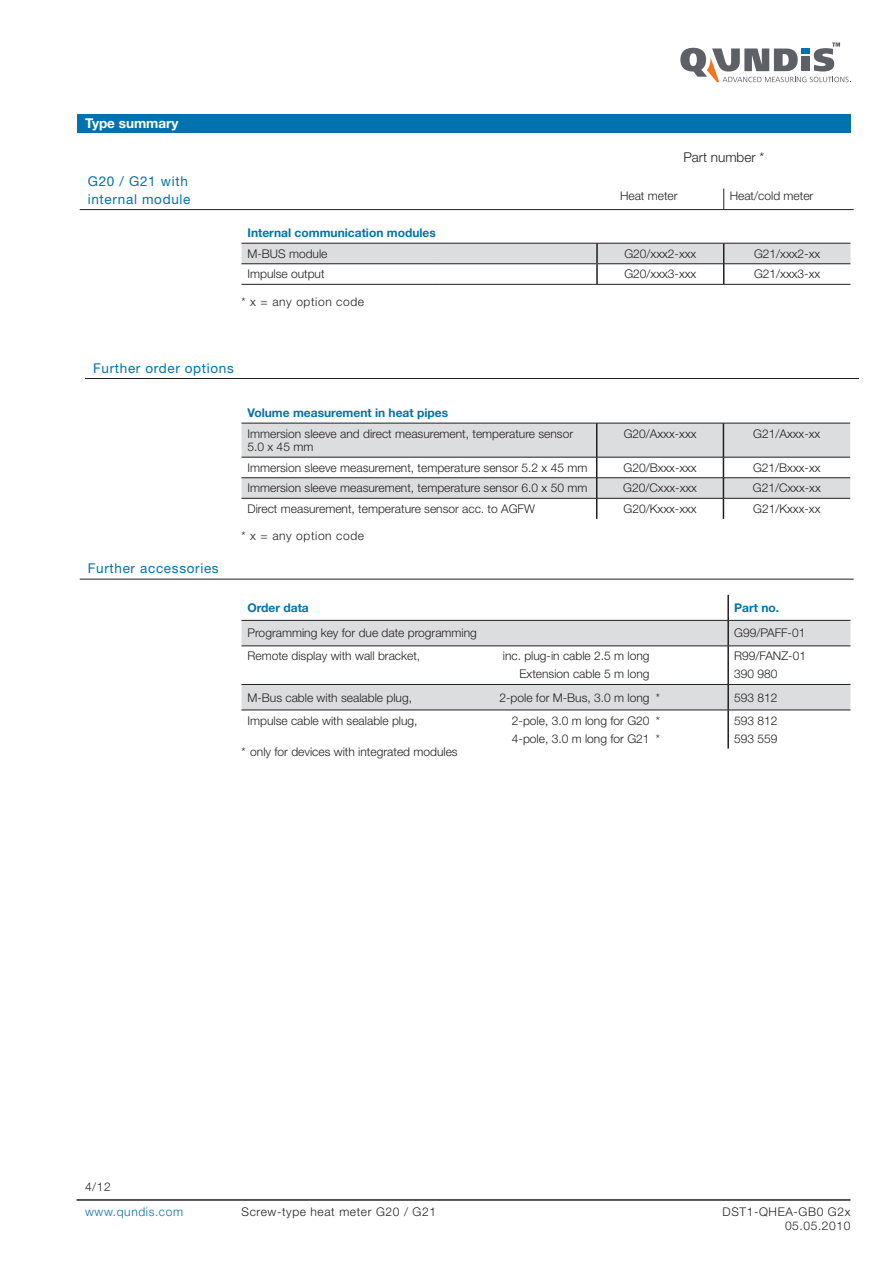
<style>
.page{position:relative;width:893px;height:1263px;background:#fff}
.page>*{position:absolute;margin:0;border:0;box-sizing:border-box;transform-origin:0 0}
.t1{font:13.5px/18px "Helvetica Neue LT Pro";letter-spacing:.05em;color:#0073ae}
.t2{font:700 13.5px "Helvetica Neue LT Pro";color:#fff}
.t3{font:300 13.5px "Helvetica Neue LT Pro";color:#231f20}
.t4{font:300 12px/18px "Helvetica Neue LT Pro";color:#231f20}
.t5{font:300 12px/13.5px "Helvetica Neue LT Pro";letter-spacing:.05em;color:#231f20;text-align:right}
.t6{font:700 12px "Helvetica Neue LT Pro";color:#0073ae}
.t7{font:300 12px "Helvetica Neue LT Pro";letter-spacing:.05em;color:#0073ae}
</style>
<div class="page">
<hr style="left:77px;top:1199px;width:773px;height:2px;background:#231f20">
<svg style="left:680px;top:43px;width:171px;height:39px"></svg>
<hr style="left:80px;top:209px;width:774px;height:1px;background:#231f20">
<div style="left:77px;top:114px;width:773px;height:19px;background:#0073ae"></div>
<svg style="left:242px;top:243px;width:608px;height:41px"></svg>
<hr style="left:596px;top:264px;width:2px;height:20px;background:#231f20">
<svg style="left:723px;top:189px;width:1px;height:20px"></svg>
<hr style="left:596px;top:243px;width:2px;height:21px;background:#231f20">
<hr style="left:242px;top:284px;width:197px;height:1px;background:#231f20">
<hr style="left:439px;top:284px;width:158px;height:1px;background:#231f20">
<hr style="left:597px;top:284px;width:127px;height:1px;background:#231f20">
<hr style="left:724px;top:284px;width:126px;height:1px;background:#231f20">
<svg style="left:242px;top:424px;width:608px;height:74px;fill:#dcdddf"></svg>
<hr style="left:242px;top:423px;width:355px;height:1px;background:#231f20">
<hr style="left:597px;top:423px;width:126px;height:1px;background:#231f20">
<hr style="left:723px;top:423px;width:127px;height:1px;background:#231f20">
<hr style="left:242px;top:457px;width:355px;height:1px;background:#231f20">
<hr style="left:597px;top:457px;width:126px;height:1px;background:#231f20">
<hr style="left:723px;top:457px;width:127px;height:1px;background:#231f20">
<hr style="left:242px;top:477px;width:355px;height:1px;background:#231f20">
<hr style="left:597px;top:477px;width:126px;height:1px;background:#231f20">
<hr style="left:723px;top:477px;width:127px;height:1px;background:#231f20">
<hr style="left:242px;top:498px;width:355px;height:1px;background:#231f20">
<hr style="left:597px;top:498px;width:126px;height:1px;background:#231f20">
<hr style="left:723px;top:498px;width:127px;height:1px;background:#231f20">
<hr style="left:596px;top:423px;width:1px;height:34px;background:#231f20">
<hr style="left:723px;top:423px;width:1px;height:34px;background:#231f20">
<svg style="left:596px;top:457px;width:1px;height:62px"></svg>
<svg style="left:723px;top:457px;width:1px;height:62px"></svg>
<svg style="left:242px;top:621px;width:608px;height:89px;fill:#dcdddf"></svg>
<hr style="left:727px;top:595px;width:2px;height:25px;background:#231f20">
<hr style="left:727px;top:620px;width:2px;height:26px;background:#231f20">
<hr style="left:727px;top:646px;width:2px;height:38px;background:#231f20">
<hr style="left:727px;top:685px;width:2px;height:25px;background:#231f20">
<hr style="left:727px;top:710px;width:2px;height:38px;background:#231f20">
<hr style="left:242px;top:620px;width:486px;height:1px;background:#231f20">
<hr style="left:728px;top:620px;width:122px;height:1px;background:#231f20">
<hr style="left:242px;top:646px;width:486px;height:1px;background:#231f20">
<hr style="left:728px;top:646px;width:122px;height:1px;background:#231f20">
<hr style="left:242px;top:684px;width:486px;height:1px;background:#231f20">
<hr style="left:728px;top:684px;width:122px;height:1px;background:#231f20">
<hr style="left:242px;top:710px;width:486px;height:1px;background:#231f20">
<hr style="left:728px;top:710px;width:122px;height:1px;background:#231f20">
<hr style="left:80px;top:579px;width:774px;height:1px;background:#231f20">
<hr style="left:85px;top:378px;width:774px;height:1px;background:#231f20">
<p class="t2" style="left:85px;top:114px;width:95px">Type summary</p>
<p class="t1" style="left:88px;top:172px;width:104px">G20 / G21 with internal module</p>
<p class="t3" style="left:683px;top:149px;width:82px">Part number *</p>
<p class="t4" style="left:620px;top:187px;width:59px">Heat meter</p>
<p class="t4" style="left:730px;top:187px;width:85px">Heat/cold meter</p>
<p class="t6" style="left:248px;top:225px;width:190px">Internal communication modules</p>
<p class="t4" style="left:248px;top:244px;width:82px">M-BUS module</p>
<p class="t4" style="left:624px;top:244px;width:73px">G20/xxx2-xxx</p>
<p class="t4" style="left:754px;top:244px;width:68px">G21/xxx2-xx</p>
<p class="t4" style="left:248px;top:265px;width:79px">Impulse output</p>
<p class="t4" style="left:624px;top:265px;width:73px">G20/xxx3-xxx</p>
<p class="t4" style="left:754px;top:265px;width:68px">G21/xxx3-xx</p>
<p class="t5" style="left:242px;top:294px;width:124px">* x = any option code</p>
<p class="t1" style="left:93px;top:358px;width:142px">Further order options</p>
<p class="t1" style="left:88px;top:559px;width:132px">Further accessories</p>
<p class="t6" style="left:248px;top:405px;width:202px">Volume measurement in heat pipes</p>
<p class="t4" style="left:248px;top:426px;width:327px;line-height:13.5px">Immersion sleeve and direct measurement, temperature sensor<br>5.0 x 45 mm</p>
<p class="t4" style="left:624px;top:424px;width:74px">G20/Axxx-xxx</p>
<p class="t4" style="left:753px;top:424px;width:69px">G21/Axxx-xx</p>
<p class="t4" style="left:248px;top:458px;width:341px">Immersion sleeve measurement, temperature sensor 5.2 x 45 mm</p>
<p class="t4" style="left:623px;top:458px;width:75px">G20/Bxxx-xxx</p>
<p class="t4" style="left:753px;top:458px;width:69px">G21/Bxxx-xx</p>
<p class="t4" style="left:248px;top:479px;width:341px">Immersion sleeve measurement, temperature sensor 6.0 x 50 mm</p>
<p class="t4" style="left:623px;top:479px;width:75px">G20/Cxxx-xxx</p>
<p class="t4" style="left:753px;top:479px;width:69px">G21/Cxxx-xx</p>
<p class="t4" style="left:248px;top:499px;width:289px">Direct measurement, temperature sensor acc. to AGFW</p>
<p class="t4" style="left:624px;top:499px;width:75px">G20/Kxxx-xxx</p>
<p class="t4" style="left:753px;top:499px;width:69px">G21/Kxxx-xx</p>
<p class="t5" style="left:242px;top:529px;width:124px">* x = any option code</p>
<p class="t6" style="left:248px;top:600px;width:63px">Order data</p>
<p class="t6" style="left:734px;top:600px;width:46px">Part no.</p>
<p class="t4" style="left:248px;top:624px;width:231px">Programming key for due date programming</p>
<p class="t4" style="left:734px;top:624px;width:73px">G99/PAFF-01</p>
<p class="t4" style="left:248px;top:647px;width:174px">Remote display with wall bracket,</p>
<p class="t4" style="left:503px;top:647px;width:148px;text-align:right">inc. plug-in cable 2.5 m long<br>Extension cable 5 m long</p>
<p class="t4" style="left:734px;top:647px;width:73px">R99/FANZ-01<br>390 980</p>
<p class="t4" style="left:248px;top:688px;width:166px">M-Bus cable with sealable plug,</p>
<p class="t4" style="left:499px;top:688px;width:162px">2-pole for M-Bus, 3.0 m long *</p>
<p class="t4" style="left:734px;top:688px;width:45px">593 812</p>
<p class="t4" style="left:248px;top:711px;width:172px">Impulse cable with sealable plug,</p>
<p class="t4" style="left:512px;top:711px;width:150px">2-pole, 3.0 m long for G20 *<br>4-pole, 3.0 m long for G21 *</p>
<p class="t4" style="left:734px;top:711px;width:45px">593 812<br>593 559</p>
<p class="t4" style="left:242px;top:742px;width:218px">* only for devices with integrated modules</p>
<p class="t4" style="left:85px;top:1177px;width:27px">4/12</p>
<p class="t7" style="left:85px;top:1205px;width:100px">www.qundis.com</p>
<p class="t5" style="left:242px;top:1205px;width:196px">Screw-type heat meter G20 / G21</p>
<p class="t5" style="left:723px;top:1205px;width:129px">DST1-QHEA-GB0 G2x<br>05.05.2010</p>
</div>
